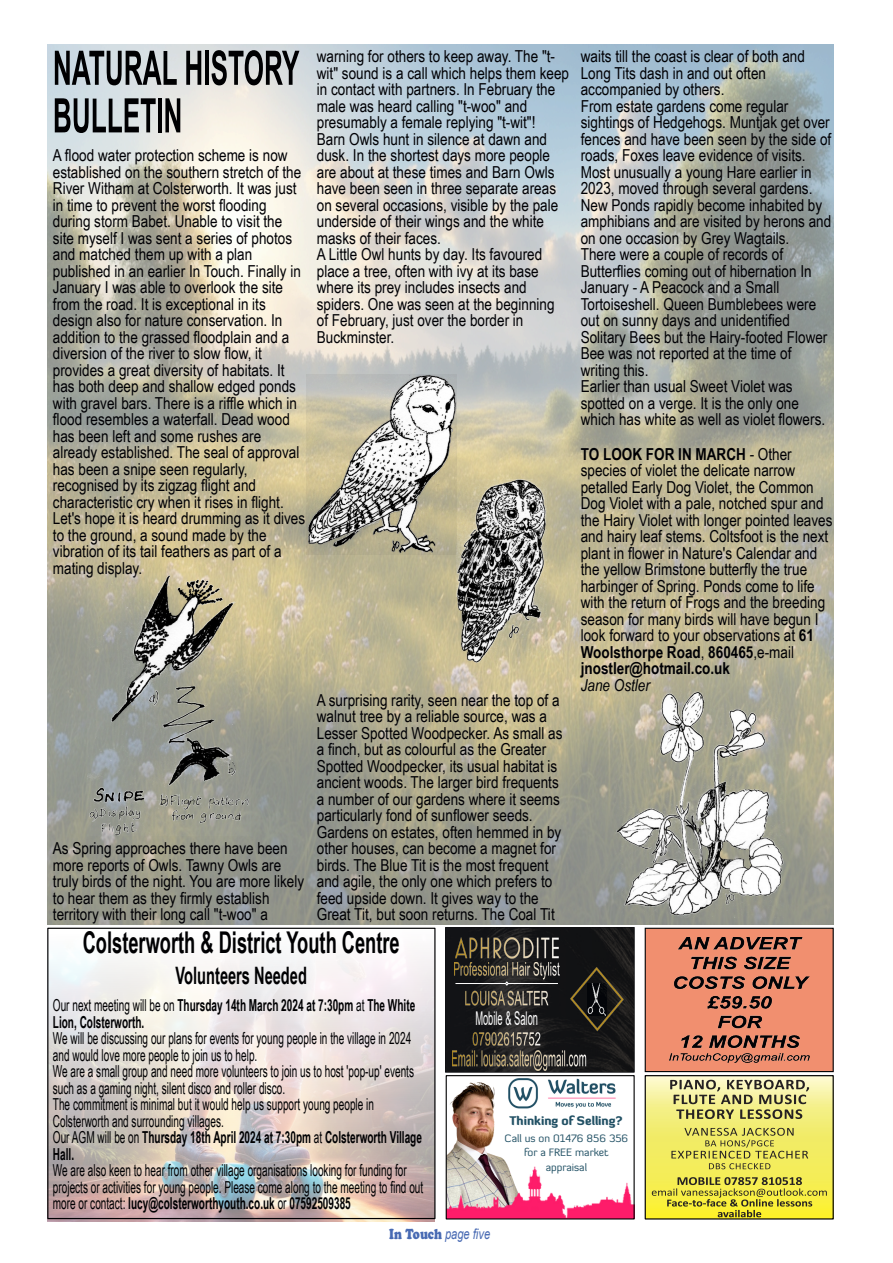
<style>
.page{position:relative;width:893px;height:1263px;background:#fff}
.page>*{position:absolute;margin:0;border:0;box-sizing:border-box;transform-origin:0 0}
.t1{font:700 30px "Arial Narrow";color:#000002;scale:.74 1}
.t2{font:700 24px "Arial Narrow";color:#000002;scale:.74 1}
.t3{font:18.9px "Arial";color:#fff;scale:.49 1}
.t4{font:16.5px/16.5px "Arial Narrow";color:#000004}
.t5{font:16.5px/16.5px "Arial Narrow";color:#000002;scale:.74 1}
.t6{font:700 16.5px/16.5px "Arial Narrow";color:#000002;scale:.74 1}
.t7{font:italic 16.5px "Arial Narrow";color:#000004}
.t8{font:italic 14.4px "Arial";color:#486ab3;scale:.77 1}
.t9{font:900 12px "Diavlo";color:#225165}
.t10{font:10.65px/14.5px "Diavlo";color:#225165;text-align:center}
.s1{font-weight:700}
.s2{font-weight:400}
.s3{font-family:"Cooper Black Std";font-style:normal}
</style>
<div class="page">
<img style="left:48px;top:44px;width:785px;height:881px">
<img style="left:48px;top:954px;width:387px;height:268px">
<svg style="left:55px;top:51px;width:122px;height:34px;background:#73787c"></svg>
<svg style="left:186px;top:51px;width:15px;height:34px"></svg>
<hr style="left:205px;top:51px;width:4px;height:34px;background:#000002">
<svg style="left:212px;top:50px;width:87px;height:35px;background:#797b7c"></svg>
<svg style="left:55px;top:98px;width:101px;height:35px;background:#7c8184"></svg>
<hr style="left:158px;top:98px;width:4px;height:34px;background:#000002">
<svg style="left:165px;top:98px;width:15px;height:34px"></svg>
<img style="left:448px;top:1082px;width:60px;height:84px">
<img style="left:448px;top:1166px;width:185px;height:51px">
<img style="left:507px;top:1078px;width:109px;height:34px">
<div style="left:446px;top:1075px;width:189px;height:144px;border:1px solid #000002"></div>
<img style="left:446px;top:928px;width:189px;height:144px">
<img style="left:455px;top:937px;width:103px;height:21px">
<img style="left:455px;top:962px;width:105px;height:6px">
<img style="left:452px;top:968px;width:172px;height:102px">
<img style="left:587px;top:983px;width:19px;height:32px">
<svg style="left:647px;top:1077px;width:185px;height:140px;background:#f4ee78"></svg>
<div style="left:645px;top:1075px;width:189px;height:144px;border:1px solid #000002"></div>
<svg style="left:670px;top:1080px;width:139px;height:39px;background:#b9b579"></svg>
<svg style="left:671px;top:1128px;width:137px;height:41px;background:#d3ce59"></svg>
<svg style="left:652px;top:1177px;width:175px;height:40px;background:#d0c83b"></svg>
<div style="left:47px;top:928px;width:388px;height:291px;border:1px solid #000002"></div>
<div style="left:645px;top:928px;width:189px;height:144px;background:#f18f6f;border:1px solid #000002"></div>
<img style="left:669px;top:937px;width:140px;height:125px">
<img style="left:88px;top:574px;width:162px;height:261px">
<img style="left:307px;top:375px;width:149px;height:179px">
<img style="left:456px;top:479px;width:90px;height:183px">
<img style="left:615px;top:691px;width:169px;height:226px">
<p class="t4" style="left:53px;top:149px;width:254px">A flood water protection scheme is now established on the southern stretch of the River Witham at Colsterworth. It was just in time to prevent the worst flooding during storm Babet. Unable to visit the site myself I was sent a series of photos and matched them up with a plan published in an earlier In Touch. Finally in January I was able to overlook the site from the road. It is exceptional in its design also for nature conservation. In addition to the grassed floodplain and a diversion of the river to slow flow, it provides a great diversity of habitats. It has both deep and shallow edged ponds with gravel bars. There is a riffle which in flood resembles a waterfall. Dead wood has been left and some rushes are already established. The seal of approval has been a snipe seen regularly, recognised by its zigzag flight and characteristic cry when it rises in flight.<br>Let's hope it is heard drumming as it dives to the ground, a sound made by the vibration of its tail feathers as part of a mating display.</p>
<p class="t4" style="left:53px;top:842px;width:253px">As Spring approaches there have been more reports of Owls. Tawny Owls are truly birds of the night. You are more likely to hear them as they firmly establish territory with their long call "t-woo" a</p>
<p class="t4" style="left:317px;top:50px;width:254px">warning for others to keep away. The "t&shy;wit" sound is a call which helps them keep in contact with partners. In February the male was heard calling "t-woo" and presumably a female replying "t-wit"!<br>Barn Owls hunt in silence at dawn and dusk. In the shortest days more people are about at these times and Barn Owls have been seen in three separate areas on several occasions, visible by the pale underside of their wings and the white masks of their faces.<br>A Little Owl hunts by day. Its favoured place a tree, often with ivy at its base where its prey includes insects and spiders. One was seen at the beginning of February, just over the border in Buckminster.</p>
<p class="t4" style="left:317px;top:693px;width:247px">A surprising rarity, seen near the top of a walnut tree by a reliable source, was a Lesser Spotted Woodpecker. As small as a finch, but as colourful as the Greater Spotted Woodpecker, its usual habitat is ancient woods. The larger bird frequents a number of our gardens where it seems particularly fond of sunflower seeds.<br>Gardens on estates, often hemmed in by other houses, can become a magnet for birds. The Blue Tit is the most frequent and agile, the only one which prefers to feed upside down. It gives way to the Great Tit, but soon returns. The Coal Tit</p>
<p class="t4" style="left:581px;top:50px;width:252px">waits till the coast is clear of both and Long Tits dash in and out often accompanied by others.<br>From estate gardens come regular sightings of Hedgehogs. Muntjak get over fences and have been seen by the side of roads, Foxes leave evidence of visits.<br>Most unusually a young Hare earlier in 2023, moved through several gardens.<br>New Ponds rapidly become inhabited by amphibians and are visited by herons and on one occasion by Grey Wagtails.<br>There were a couple of records of Butterflies coming out of hibernation In January - A Peacock and a Small Tortoiseshell. Queen Bumblebees were out on sunny days and unidentified Solitary Bees but the Hairy-footed Flower Bee was not reported at the time of writing this.<br>Earlier than usual Sweet Violet was spotted on a verge. It is the only one which has white as well as violet flowers.</p>
<p class="t4" style="left:581px;top:447px;width:253px"><span class="s1">TO LOOK FOR IN MARCH</span> - Other species of violet the delicate narrow petalled Early Dog Violet, the Common Dog Violet with a pale, notched spur and the Hairy Violet with longer pointed leaves and hairy leaf stems. Coltsfoot is the next plant in flower in Nature's Calendar and the yellow Brimstone butterfly the true harbinger of Spring. Ponds come to life with the return of Frogs and the breeding season for many birds will have begun I look forward to your observations at <span class="s1">61<br>Woolsthorpe Road</span>, <span class="s1">860465</span>,e-mail <span class="s1">jnostler@hotmail.co.uk</span></p>
<p class="t7" style="left:581px;top:679px;width:71px">Jane Ostler</p>
<h1 class="t1" style="left:83px;top:931px;width:430px">Colsterworth &amp; District Youth Centre</h1>
<h2 class="t2" style="left:176px;top:967px;width:179px">Volunteers Needed</h2>
<p class="t6" style="left:53px;top:998px;width:491px"><span class="s2">Our next meeting will be on</span> Thursday 14th March 2024 at 7:30pm <span class="s2">at</span> The White<br>Lion, Colsterworth.</p>
<p class="t5" style="left:53px;top:1031px;width:500px">We will be discussing our plans for events for young people in the village in 2024 and would love more people to join us to help.<br>We are a small group and need more volunteers to join us to host 'pop-up' events such as a gaming night, silent disco and roller disco.<br>The commitment is minimal but it would help us support young people in Colsterworth and surrounding villages.<br>Our AGM will be on <span class="s1">Thursday 18th April 2024 at 7:30pm</span> at <span class="s1">Colsterworth Village Hall.</span></p>
<p class="t5" style="left:53px;top:1163px;width:502px">We are also keen to hear from other village organisations looking for funding for projects or activities for young people. Please come along to the meeting to find out more or contact: <span class="s1">lucy@colsterworthyouth.co.uk</span> or <span class="s1">07592509385</span></p>
<p class="t3" style="left:475px;top:1011px;width:129px">Mobile &amp; Salon</p>
<p class="t9" style="left:509px;top:1115px;width:115px">Thinking of Selling?</p>
<p class="t10" style="left:505px;top:1132px;width:125px">Call us on 01476 856 356 for a FREE market appraisal</p>
<p class="t8" style="left:389px;top:1229px;width:133px"><span class="s3">In Touch</span> page five</p>
</div>
